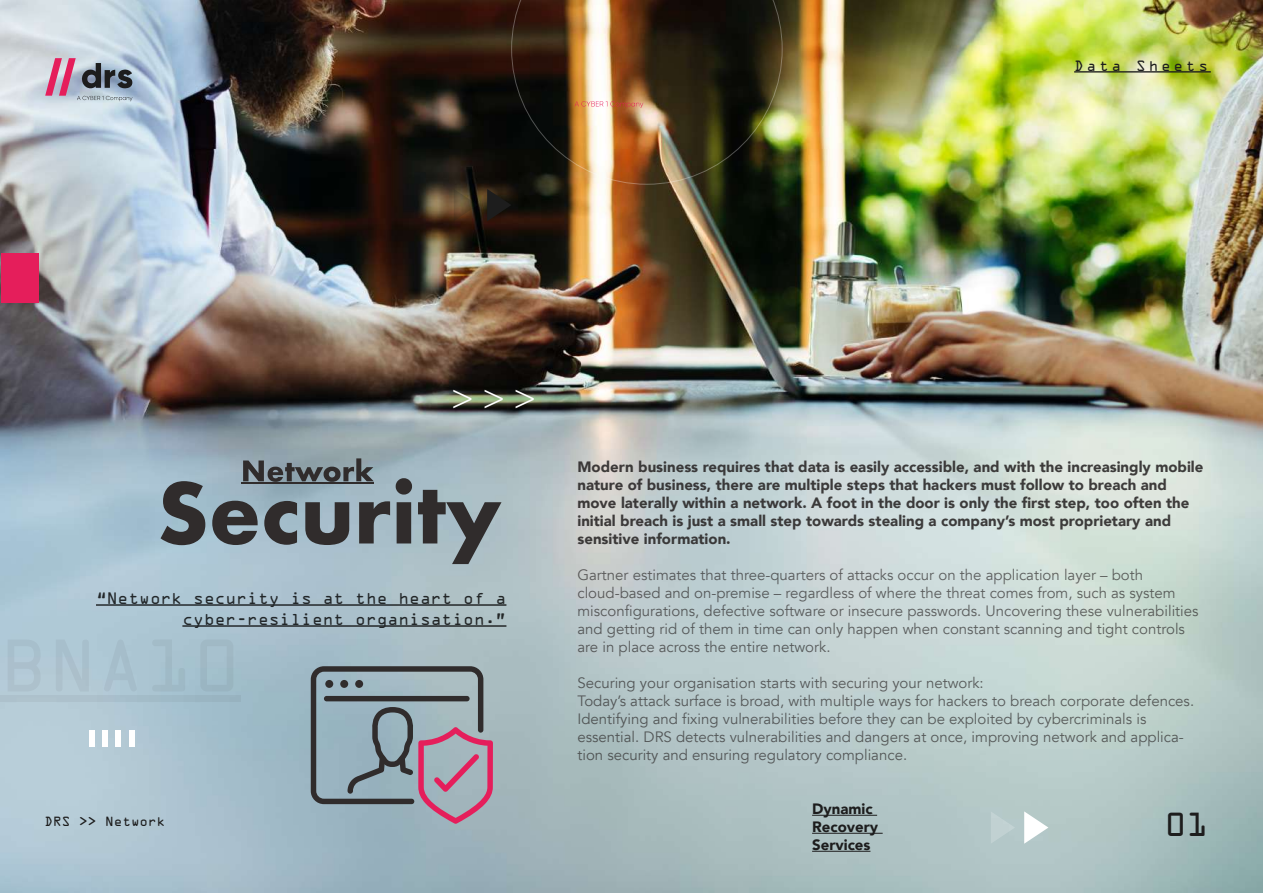
<style>
.page{position:relative;width:1263px;height:893px;background:#fff}
.page>*{position:absolute;margin:0;border:0;box-sizing:border-box;transform-origin:0 0}
.t1{font:300 36px "Avenir";color:#fff}
.t2{font:30px "OCRA Std";color:#1d1d1d}
.t3{font:15px/18px "Avenir";color:rgb(43 40 40/.7)}
.t4{font:900 15px/18px "Avenir";color:rgb(43 40 40/.9)}
.t5{font:15px/21px "OCRA Std";color:#000;text-align:right}
.t6{font:900 15px/18px "Avenir";color:#1d1d1d}
.t7{font:13.5px "OCRA Std";letter-spacing:.2em;color:#1d1d1d}
.t8{font:12px "OCRA Std";color:#1d1d1d}
</style>
<div class="page">
<img style="left:0;top:0;width:1263px;height:893px">
<svg style="left:45px;top:58px;width:87px;height:43px"></svg>
<hr style="left:1074px;top:71px;width:137px;height:2px;background:#1d1d1d">
<svg style="left:991px;top:811px;width:24px;height:33px"></svg>
<svg style="left:1024px;top:811px;width:24px;height:33px"></svg>
<svg style="left:454px;top:189px;width:24px;height:32px"></svg>
<svg style="left:487px;top:189px;width:24px;height:32px"></svg>
<div style="left:1px;top:253px;width:37px;height:49px;background:#e51e5b"></div>
<img style="left:511px;top:0;width:271px;height:184px">
<hr style="left:812px;top:815px;width:65px;height:1px;background:#1d1d1d">
<hr style="left:812px;top:833px;width:71px;height:1px;background:#1d1d1d">
<hr style="left:812px;top:851px;width:58px;height:1px;background:#1d1d1d">
<svg style="left:8px;top:639px;width:33px;height:52px"></svg>
<svg style="left:56px;top:639px;width:33px;height:53px"></svg>
<div style="left:103px;top:639px;width:34px;height:52px;background:#abc5d2"></div>
<svg style="left:152px;top:639px;width:33px;height:52px"></svg>
<div style="left:200px;top:639px;width:33px;height:52px;background:#a0bbc7"></div>
<svg style="left:0;top:695px;width:241px;height:7px;fill:#a7beca"></svg>
<svg style="left:575px;top:101px;width:68px;height:7px"></svg>
<svg style="left:243px;top:458px;width:131px;height:24px"></svg>
<hr style="left:241px;top:483px;width:133px;height:1px;background:#302c2c">
<div style="left:89px;top:730px;width:5px;height:16px;background:#fff"></div>
<div style="left:102px;top:730px;width:5px;height:16px;background:#fff"></div>
<div style="left:116px;top:730px;width:5px;height:16px;background:#fff"></div>
<div style="left:129px;top:730px;width:5px;height:16px;background:#fff"></div>
<svg style="left:161px;top:481px;width:44px;height:64px"></svg>
<svg style="left:212px;top:501px;width:46px;height:44px"></svg>
<svg style="left:264px;top:501px;width:33px;height:44px"></svg>
<svg style="left:305px;top:502px;width:44px;height:43px"></svg>
<svg style="left:359px;top:501px;width:31px;height:42px"></svg>
<svg style="left:396px;top:478px;width:16px;height:65px"></svg>
<svg style="left:418px;top:490px;width:83px;height:74px"></svg>
<hr style="left:96px;top:604px;width:410px;height:2px;background:#000">
<hr style="left:182px;top:625px;width:324px;height:2px;background:#000">
<svg style="left:311px;top:666px;width:182px;height:158px"></svg>
<p class="t7" style="left:1074px;top:59px;width:135px">Data Sheets</p>
<h1 class="t1" style="left:451px;top:376px;width:88px">&gt;&gt;&gt;</h1>
<p class="t5" style="left:96px;top:589px;width:412px">“Network security is at the heart of a cyber-resilient organisation.”</p>
<p class="t8" style="left:45px;top:816px;width:122px">DRS &gt;&gt; Network</p>
<p class="t4" style="left:577px;top:457px;width:627px">Modern business requires that data is easily accessible, and with the increasingly mobile nature of business, there are multiple steps that hackers must follow to breach and move laterally within a network. A foot in the door is only the first step, too often the initial breach is just a small step towards stealing a company’s most proprietary and sensitive information.</p>
<p class="t3" style="left:577px;top:566px;width:623px">Gartner estimates that three-quarters of attacks occur on the application layer – both cloud-based and on-premise – regardless of where the threat comes from, such as system misconfigurations, defective software or insecure passwords. Uncovering these vulnerabilities and getting rid of them in time can only happen when constant scanning and tight controls are in place across the entire network.</p>
<p class="t3" style="left:577px;top:674px;width:618px">Securing your organisation starts with securing your network:<br>Today’s attack surface is broad, with multiple ways for hackers to breach corporate defences.<br>Identifying and fixing vulnerabilities before they can be exploited by cybercriminals is essential. DRS detects vulnerabilities and dangers at once, improving network and applica&shy;tion security and ensuring regulatory compliance.</p>
<p class="t6" style="left:812px;top:799px;width:68px">Dynamic<br>Recovery<br>Services</p>
<h2 class="t2" style="left:1165px;top:811px;width:45px">01</h2>
</div>
